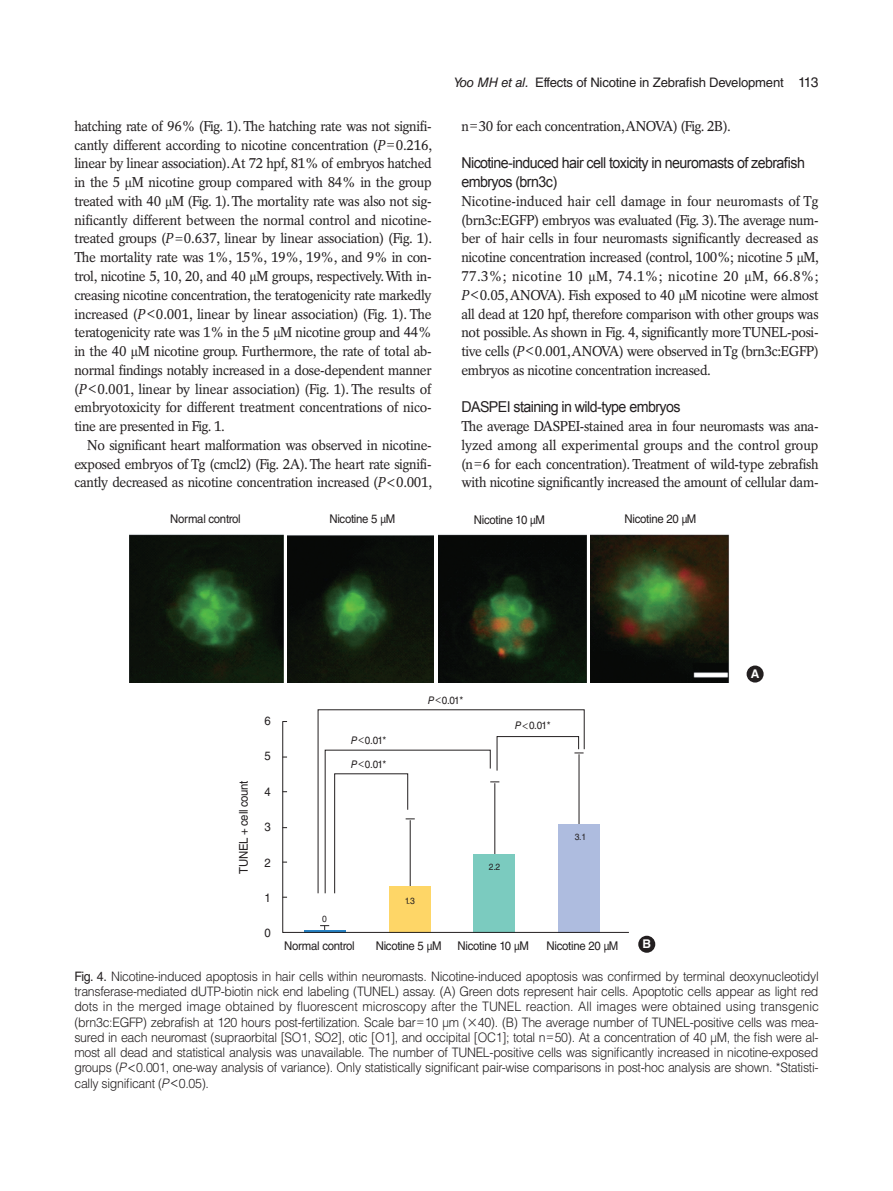
<style>
.page{position:relative;width:893px;height:1191px;background:#fff}
.page>*{position:absolute;margin:0;border:0;box-sizing:border-box;transform-origin:0 0}
.본문_중제목{font:15px/18.8px "Arial";letter-spacing:-.04em;color:#231f20;scale:.95 1}
.본문_0{font:14.25px/18.8px "Rotation LT Std";letter-spacing:-.025em;color:#231f20;text-align:justify;scale:.95 1}
.본문{font:14.25px/18.8px "Rotation LT Std";letter-spacing:-.025em;color:#231f20;text-align:justify;scale:.95 1}
.표_그림_설명{font:300 13.05px/15.3px "Helvetica LT Std";letter-spacing:-.025em;color:#231f20;text-align:justify;scale:.95 1}
.t1{font:13.05px "Helvetica LT Std";letter-spacing:-.015em;color:#231f20}
.그림_지문8pt{font:12px "Helvetica LT Std";letter-spacing:-.025em;color:#231f20;scale:.95 1}
.t2{font:700 12px "Helvetica LT Std";color:#fff}
.그림_지문8pt-2{font:10.5px "Helvetica LT Std";letter-spacing:-.1em;color:#231f20;scale:.95 1}
.그림_지문8pt-3{font:9px "Helvetica LT Std";color:#231f20;scale:.95 1}
.s1{font-style:italic}
.s2{font-family:"Dotum"}
.s3{font-family:"Times New Roman"}
.s4{font-size:13.8px}
.s5{font-family:"Rotis Semi Sans Std";font-size:12.9px}
.s6{font-weight:400}
.s7{font-family:"Dotum";font-weight:400}
.s8{font-family:"DIN Pro";font-size:13.95px}
</style>
<div class="page">
<div style="left:747px;top:665px;width:17px;height:17px;background:#231f20;border-radius:50%"></div>
<img style="left:590px;top:534px;width:139px;height:148px">
<img style="left:129px;top:534px;width:154px;height:148px">
<img style="left:288px;top:535px;width:146px;height:147px">
<img style="left:438px;top:534px;width:148px;height:148px">
<div style="left:638px;top:935px;width:17px;height:17px;background:#231f20;border-radius:50%"></div>
<svg style="left:282px;top:721px;width:347px;height:212px"></svg>
<svg style="left:317px;top:709px;width:268px;height:185px"></svg>
<svg style="left:324px;top:736px;width:260px;height:158px"></svg>
<p class="본문_0" style="left:74px;top:117px;width:378px">hatching rate of 96% (Fig. 1). The hatching rate was not signifi&shy;cantly different according to nicotine concentration (<span class="s1">P</span><span class="s2">=</span>0.216, linear by linear association). At 72 hpf, 81% of embryos hatched in the 5 <span class="s3">μ</span>M nicotine group compared with 84% in the group treated with 40 <span class="s3">μ</span>M (Fig. 1). The mortality rate was also not sig&shy;nificantly different between the normal control and nicotine&shy;treated groups (<span class="s1">P</span><span class="s2">=</span>0.637, linear by linear association) (Fig. 1).<br>The mortality rate was 1%, 15%, 19%, 19%, and 9% in con&shy;trol, nicotine 5, 10, 20, and 40 <span class="s3">μ</span>M groups, respectively. With in&shy;creasing nicotine concentration, the teratogenicity rate markedly increased (<span class="s1">P</span><span class="s2">&lt;</span>0.001, linear by linear association) (Fig. 1). The teratogenicity rate was 1% in the 5 <span class="s3">μ</span>M nicotine group and 44% in the 40 <span class="s3">μ</span>M nicotine group. Furthermore, the rate of total ab&shy;normal findings notably increased in a dose-dependent manner (<span class="s1">P</span><span class="s2">&lt;</span>0.001, linear by linear association) (Fig. 1). The results of embryotoxicity for different treatment concentrations of nico&shy;tine are presented in Fig. 1.</p>
<p class="본문" style="left:74px;top:435px;width:378px;text-indent:13px">No significant heart malformation was observed in nicotine&shy;exposed embryos of Tg (cmcl2) (Fig. 2A). The heart rate signifi&shy;cantly decreased as nicotine concentration increased (<span class="s1">P</span><span class="s2">&lt;</span>0.001,</p>
<p class="t1" style="left:454px;top:75px;width:366px"><span class="s1">Yoo MH et al.</span> Effects of Nicotine in Zebrafish Development <span class="s4">113</span></p>
<p class="본문" style="left:461px;top:117px;width:285px">n<span class="s2">=</span>30 for each concentration, ANOVA) (Fig. 2B).</p>
<p class="본문_중제목" style="left:461px;top:154px;width:363px">Nicotine-induced hair cell toxicity in neuromasts of zebrafish embryos (brn3c)</p>
<p class="본문_0" style="left:461px;top:192px;width:378px">Nicotine-induced hair cell damage in four neuromasts of Tg (brn3c:EGFP) embryos was evaluated (Fig. 3). The average num&shy;ber of hair cells in four neuromasts significantly decreased as nicotine concentration increased (control, 100%; nicotine 5 <span class="s3">μ</span>M, 77.3%; nicotine 10 <span class="s3">μ</span>M, 74.1%; nicotine 20 <span class="s3">μ</span>M, 66.8%; <span class="s1">P</span><span class="s2">&lt;</span>0.05, ANOVA). Fish exposed to 40 <span class="s3">μ</span>M nicotine were almost all dead at 120 hpf, therefore comparison with other groups was not possible. As shown in Fig. 4, significantly more TUNEL-posi&shy;tive cells (<span class="s1">P</span><span class="s2">&lt;</span>0.001, ANOVA) were observed in Tg (brn3c:EGFP) embryos as nicotine concentration increased.</p>
<p class="본문_중제목" style="left:461px;top:398px;width:232px">DASPEI staining in wild-type embryos</p>
<p class="본문_0" style="left:461px;top:417px;width:377px">The average DASPEI-stained area in four neuromasts was ana&shy;lyzed among all experimental groups and the control group (n<span class="s2">=</span>6 for each concentration). Treatment of wild-type zebrafish with nicotine significantly increased the amount of cellular dam-</p>
<p class="그림_지문8pt" style="left:170px;top:512px;width:76px">Normal control</p>
<p class="그림_지문8pt" style="left:329px;top:512px;width:71px">Nicotine 5 <span class="s5">μ</span>M</p>
<p class="그림_지문8pt" style="left:474px;top:512px;width:77px">Nicotine 10 <span class="s5">μ</span>M</p>
<p class="그림_지문8pt" style="left:625px;top:512px;width:77px">Nicotine 20 <span class="s5">μ</span>M</p>
<p class="그림_지문8pt" style="left:236px;top:874px;width:100px;rotate:-90deg">TUNEL + cell count</p>
<p class="그림_지문8pt" style="left:265px;top:713px;width:8px">6</p>
<p class="그림_지문8pt" style="left:265px;top:749px;width:8px">5</p>
<p class="그림_지문8pt" style="left:265px;top:784px;width:8px">4</p>
<p class="그림_지문8pt" style="left:265px;top:820px;width:8px">3</p>
<p class="그림_지문8pt" style="left:265px;top:855px;width:8px">2</p>
<p class="그림_지문8pt" style="left:265px;top:890px;width:8px">1</p>
<p class="그림_지문8pt" style="left:265px;top:926px;width:8px">0</p>
<p class="그림_지문8pt-2" style="left:351px;top:734px;width:39px"><span class="s1">P</span><span class="s2">&lt;</span>0.01*</p>
<p class="그림_지문8pt-2" style="left:351px;top:758px;width:39px"><span class="s1">P</span><span class="s2">&lt;</span>0.01*</p>
<p class="그림_지문8pt-2" style="left:428px;top:694px;width:39px"><span class="s1">P</span><span class="s2">&lt;</span>0.01*</p>
<p class="그림_지문8pt-2" style="left:515px;top:719px;width:39px"><span class="s1">P</span><span class="s2">&lt;</span>0.01*</p>
<p class="그림_지문8pt-3" style="left:322px;top:914px;width:7px">0</p>
<p class="그림_지문8pt-3" style="left:405px;top:895px;width:12px">1.3</p>
<p class="그림_지문8pt-3" style="left:489px;top:861px;width:14px">2.2</p>
<p class="그림_지문8pt-3" style="left:575px;top:831px;width:14px">3.1</p>
<p class="그림_지문8pt" style="left:284px;top:939px;width:76px">Normal control</p>
<p class="그림_지문8pt" style="left:376px;top:939px;width:71px">Nicotine 5 <span class="s5">μ</span>M</p>
<p class="그림_지문8pt" style="left:458px;top:939px;width:77px">Nicotine 10 <span class="s5">μ</span>M</p>
<p class="그림_지문8pt" style="left:547px;top:939px;width:77px">Nicotine 20 <span class="s5">μ</span>M</p>
<p class="t2" style="left:642px;top:936px;width:10px">B</p>
<p class="t2" style="left:751px;top:666px;width:10px">A</p>
<p class="표_그림_설명" style="left:74px;top:968px;width:785px"><span class="s6">Fig. 4.</span> Nicotine-induced apoptosis in hair cells within neuromasts. Nicotine-induced apoptosis was confirmed by terminal deoxynucleotidyl transferase-mediated dUTP-biotin nick end labeling (TUNEL) assay. (A) Green dots represent hair cells. Apoptotic cells appear as light red dots in the merged image obtained by fluorescent microscopy after the TUNEL reaction. All images were obtained using transgenic (brn3c:EGFP) zebrafish at 120 hours post-fertilization. Scale bar<span class="s7">=</span>10 <span class="s8">μ</span>m (<span class="s7">×</span>40). (B) The average number of TUNEL-positive cells was mea&shy;sured in each neuromast (supraorbital [SO1, SO2], otic [O1], and occipital [OC1]; total n<span class="s7">=</span>50). At a concentration of 40 <span class="s8">μ</span>M, the fish were al&shy;most all dead and statistical analysis was unavailable. The number of TUNEL-positive cells was significantly increased in nicotine-exposed groups (<span class="s1">P</span><span class="s7">&lt;</span>0.001, one-way analysis of variance). Only statistically significant pair-wise comparisons in post-hoc analysis are shown. *Statisti&shy;cally significant (<span class="s1">P</span><span class="s7">&lt;</span>0.05).</p>
</div>
